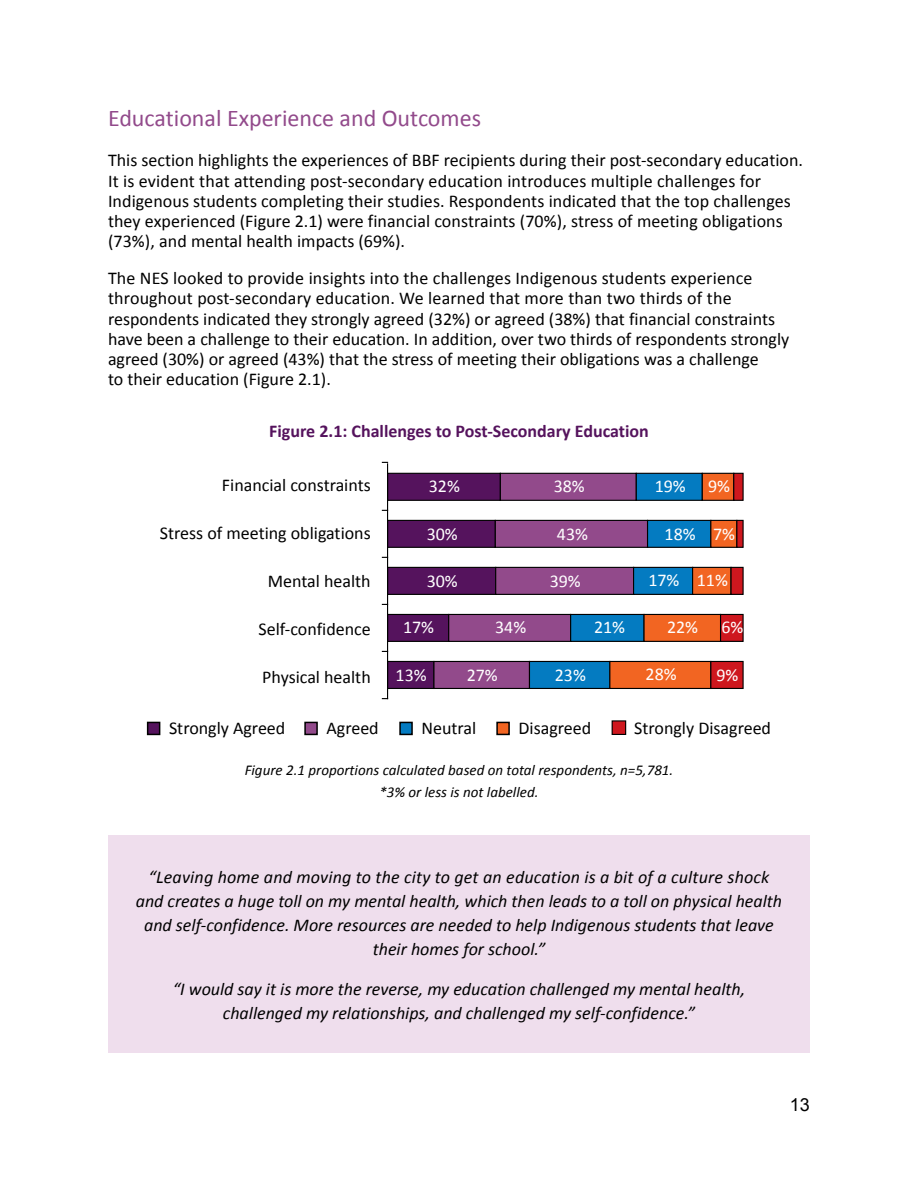
<style>
.page{position:relative;width:918px;height:1188px;background:#fff}
.page>*{position:absolute;margin:0;border:0;box-sizing:border-box;transform-origin:0 0}
.t1{font:24px "Calibri";color:#924a8b}
.t2{font:18px/20.2px "Calibri";color:#000}
.t3{font:italic 18px/24px "Calibri";color:#000;text-align:center}
.t4{font:18px "Calibri";color:#fff}
.t5{font:700 18px "Calibri";color:#55135d}
.t6{font:18px "Arial";color:#000}
.t7{font:italic 15px/21.6px "Calibri";color:#000;text-align:center}
</style>
<div class="page">
<div style="left:108px;top:836px;width:702px;height:217px;background:#efdeed"></div>
<div style="left:148px;top:722px;width:12px;height:12px;background:#55135d"></div>
<div style="left:147px;top:722px;width:13px;height:13px;border:2px solid #000"></div>
<div style="left:497px;top:722px;width:12px;height:12px;background:#f26522"></div>
<div style="left:496px;top:722px;width:14px;height:13px;border:2px solid #000"></div>
<div style="left:400px;top:722px;width:12px;height:12px;background:#047bc1"></div>
<div style="left:399px;top:722px;width:14px;height:13px;border:2px solid #000"></div>
<div style="left:305px;top:722px;width:12px;height:12px;background:#924a8b"></div>
<div style="left:304px;top:722px;width:14px;height:13px;border:2px solid #000"></div>
<div style="left:612px;top:721px;width:14px;height:13px;background:#ce171e"></div>
<div style="left:612px;top:720px;width:14px;height:15px;border:1px solid #000"></div>
<div style="left:387px;top:661px;width:48px;height:28px;background:#55135d;border:1px solid #000"></div>
<div style="left:433px;top:661px;width:97px;height:28px;background:#924a8b;border:1px solid #000"></div>
<div style="left:529px;top:661px;width:81px;height:28px;background:#047bc1;border:1px solid #000"></div>
<div style="left:609px;top:661px;width:102px;height:28px;background:#f26522;border:1px solid #000"></div>
<div style="left:710px;top:661px;width:34px;height:28px;background:#ce171e;border:1px solid #000"></div>
<div style="left:387px;top:614px;width:62px;height:28px;background:#55135d;border:1px solid #000"></div>
<div style="left:448px;top:614px;width:123px;height:28px;background:#924a8b;border:1px solid #000"></div>
<div style="left:570px;top:614px;width:75px;height:28px;background:#047bc1;border:1px solid #000"></div>
<div style="left:643px;top:614px;width:78px;height:28px;background:#f26522;border:1px solid #000"></div>
<div style="left:720px;top:614px;width:24px;height:28px;background:#ce171e;border:1px solid #000"></div>
<div style="left:387px;top:567px;width:109px;height:28px;background:#55135d;border:1px solid #000"></div>
<div style="left:495px;top:567px;width:139px;height:28px;background:#924a8b;border:1px solid #000"></div>
<div style="left:633px;top:567px;width:60px;height:28px;background:#047bc1;border:1px solid #000"></div>
<div style="left:692px;top:567px;width:40px;height:28px;background:#f26522;border:1px solid #000"></div>
<div style="left:730px;top:567px;width:14px;height:28px;background:#ce171e;border:1px solid #000"></div>
<div style="left:387px;top:520px;width:109px;height:28px;background:#55135d;border:1px solid #000"></div>
<div style="left:495px;top:520px;width:153px;height:28px;background:#924a8b;border:1px solid #000"></div>
<div style="left:647px;top:520px;width:64px;height:28px;background:#047bc1;border:1px solid #000"></div>
<div style="left:710px;top:520px;width:27px;height:28px;background:#f26522;border:1px solid #000"></div>
<div style="left:736px;top:520px;width:8px;height:28px;background:#ce171e;border:1px solid #000"></div>
<div style="left:387px;top:473px;width:114px;height:28px;background:#55135d;border:1px solid #000"></div>
<div style="left:500px;top:473px;width:137px;height:28px;background:#924a8b;border:1px solid #000"></div>
<div style="left:636px;top:473px;width:67px;height:28px;background:#047bc1;border:1px solid #000"></div>
<div style="left:702px;top:473px;width:32px;height:28px;background:#f26522;border:1px solid #000"></div>
<div style="left:733px;top:473px;width:11px;height:28px;background:#ce171e;border:1px solid #000"></div>
<hr style="left:387px;top:463px;width:1px;height:236px;background:#000">
<h1 class="t1" style="left:108px;top:103px;width:375px">Educational Experience and Outcomes</h1>
<p class="t2" style="left:108px;top:149px;width:697px">This section highlights the experiences of BBF recipients during their post-secondary education.<br>It is evident that attending post-secondary education introduces multiple challenges for Indigenous students completing their studies. Respondents indicated that the top challenges they experienced (Figure 2.1) were financial constraints (70%), stress of meeting obligations (73%), and mental health impacts (69%).</p>
<p class="t2" style="left:108px;top:267px;width:683px">The NES looked to provide insights into the challenges Indigenous students experience throughout post-secondary education. We learned that more than two thirds of the respondents indicated they strongly agreed (32%) or agreed (38%) that financial constraints have been a challenge to their education. In addition, over two thirds of respondents strongly agreed (30%) or agreed (43%) that the stress of meeting their obligations was a challenge<br>to their education (Figure 2.1).</p>
<p class="t5" style="left:269px;top:418px;width:381px">Figure 2.1: Challenges to Post-Secondary Education</p>
<p class="t2" style="left:222px;top:475px;width:150px">Financial constraints</p>
<p class="t2" style="left:160px;top:522px;width:212px">Stress of meeting obligations</p>
<p class="t2" style="left:268px;top:570px;width:104px">Mental health</p>
<p class="t2" style="left:259px;top:618px;width:114px">Self-confidence</p>
<p class="t2" style="left:262px;top:666px;width:110px">Physical health</p>
<p class="t4" style="left:429px;top:475px;width:33px">32%</p>
<p class="t4" style="left:554px;top:475px;width:33px">38%</p>
<p class="t4" style="left:655px;top:475px;width:33px">19%</p>
<p class="t4" style="left:708px;top:475px;width:23px">9%</p>
<p class="t4" style="left:427px;top:522px;width:33px">30%</p>
<p class="t4" style="left:557px;top:522px;width:33px">43%</p>
<p class="t4" style="left:665px;top:522px;width:72px">18% 7%</p>
<p class="t4" style="left:427px;top:569px;width:33px">30%</p>
<p class="t4" style="left:550px;top:569px;width:33px">39%</p>
<p class="t4" style="left:648px;top:569px;width:33px">17%</p>
<p class="t4" style="left:697px;top:569px;width:33px">11%</p>
<p class="t4" style="left:403px;top:616px;width:33px">17%</p>
<p class="t4" style="left:495px;top:616px;width:33px">34%</p>
<p class="t4" style="left:594px;top:616px;width:33px">21%</p>
<p class="t4" style="left:667px;top:616px;width:33px">22%</p>
<p class="t4" style="left:721px;top:616px;width:23px">6%</p>
<p class="t4" style="left:396px;top:663px;width:33px">13%</p>
<p class="t4" style="left:467px;top:663px;width:33px">27%</p>
<p class="t4" style="left:555px;top:663px;width:33px">23%</p>
<p class="t4" style="left:646px;top:663px;width:33px">28%</p>
<p class="t4" style="left:716px;top:663px;width:23px">9%</p>
<p class="t2" style="left:169px;top:718px;width:118px">Strongly Agreed</p>
<p class="t2" style="left:326px;top:718px;width:54px">Agreed</p>
<p class="t2" style="left:421px;top:718px;width:56px">Neutral</p>
<p class="t2" style="left:518px;top:718px;width:74px">Disagreed</p>
<p class="t2" style="left:634px;top:718px;width:138px">Strongly Disagreed</p>
<p class="t7" style="left:245px;top:759px;width:430px">Figure 2.1 proportions calculated based on total respondents, n=5,781. *3% or less is not labelled.</p>
<p class="t3" style="left:136px;top:864px;width:648px">“Leaving home and moving to the city to get an education is a bit of a culture shock and creates a huge toll on my mental health, which then leads to a toll on physical health and self-confidence. More resources are needed to help Indigenous students that leave their homes for school.”</p>
<p class="t3" style="left:173px;top:976px;width:574px">“I would say it is more the reverse, my education challenged my mental health, challenged my relationships, and challenged my self-confidence.”</p>
<p class="t6" style="left:790px;top:1093px;width:22px">13</p>
</div>
